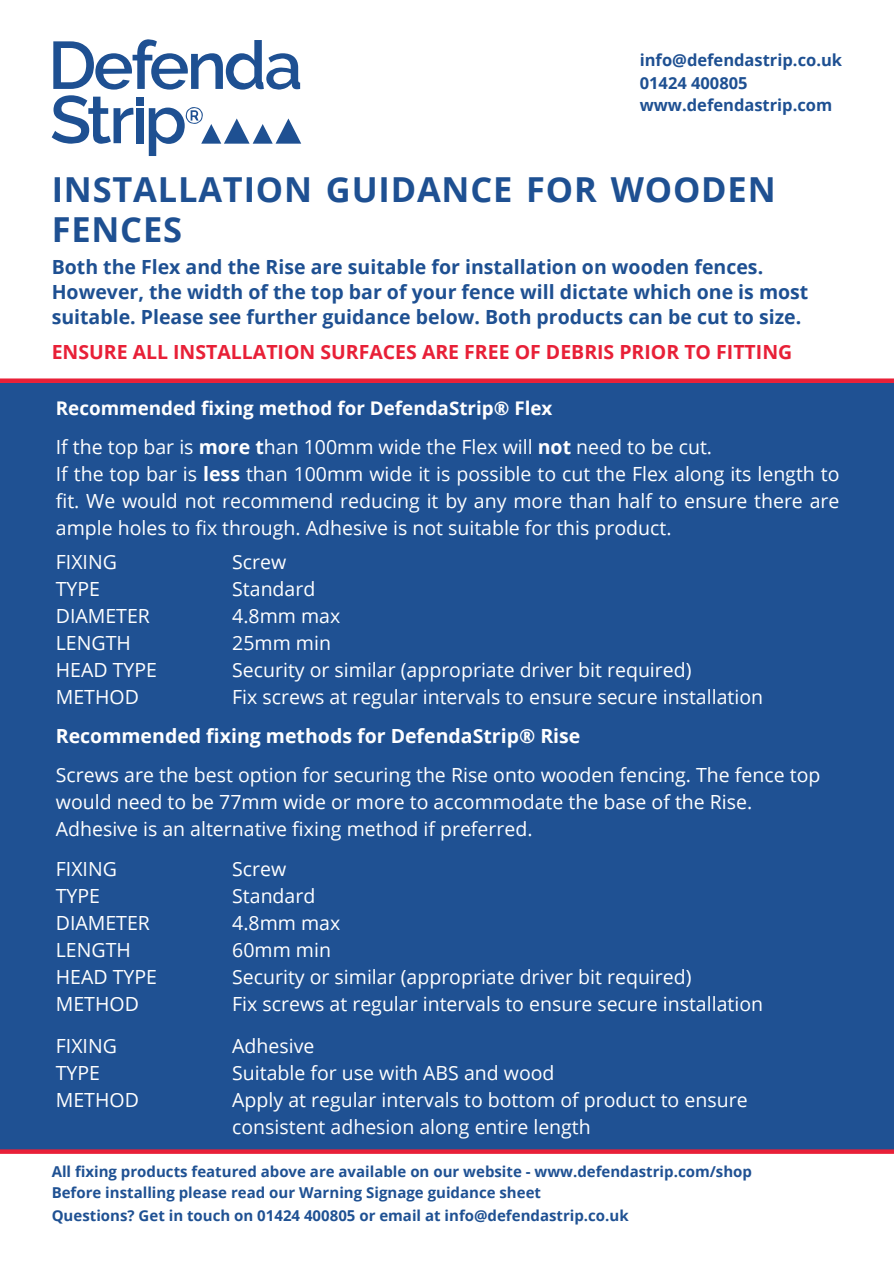
<style>
.page{position:relative;width:894px;height:1264px;background:#fff}
.page>*{position:absolute;margin:0;border:0;box-sizing:border-box;transform-origin:0 0}
.t1{font:700 34.35px/40.5px "Open Sans";letter-spacing:.025em;color:#1e5092}
.t2{font:19.5px/27px "Open Sans";color:#fff}
.t3{font:700 19.5px/24.8px "Open Sans";color:#1e5092}
.t4{font:700 19.5px "Open Sans";color:#e82037}
.t5{font:700 19.5px "Open Sans";color:#fff}
.t6{font:700 18.9px "Open Sans";color:#fff}
.t7{font:700 16.5px/22.5px "Open Sans";color:#1e5092}
.t8{font:700 15px "Open Sans";color:#1f5193}
.s1{font-weight:700}
</style>
<div class="page">
<svg style="left:52px;top:39px;width:249px;height:117px"></svg>
<div style="left:0;top:378px;width:893px;height:5px;background:#e92038"></div>
<div style="left:0;top:383px;width:893px;height:766px;background:#1f5193"></div>
<svg style="left:0;top:1149px;width:893px;height:4px;background:#d62440"></svg>
<h5 class="t7" style="left:639px;top:48px;width:204px">info@defendastrip.co.uk<br>01424 400805 www.defendastrip.com</h5>
<p class="t1" style="left:52px;top:168px;width:725px">INSTALLATION GUIDANCE FOR WOODEN<br>FENCES</p>
<p class="t3" style="left:52px;top:254px;width:758px">Both the Flex and the Rise are suitable for installation on wooden fences.<br>However, the width of the top bar of your fence will dictate which one is most suitable. Please see further guidance below. Both products can be cut to size.</p>
<h3 class="t4" style="left:52px;top:338px;width:742px">ENSURE ALL INSTALLATION SURFACES ARE FREE OF DEBRIS PRIOR TO FITTING</h3>
<h5 class="t6" style="left:56px;top:394px;width:498px">Recommended fixing method for DefendaStrip® Flex</h5>
<h5 class="t2" style="left:56px;top:432px;width:785px">If the top bar is <span class="s1">more t</span>han 100mm wide the Flex will <span class="s1">not</span> need to be cut.<br>If the top bar is <span class="s1">less</span> than 100mm wide it is possible to cut the Flex along its length to fit. We would not recommend reducing it by any more than half to ensure there are ample holes to fix through. Adhesive is not suitable for this product.</h5>
<h5 class="t2" style="left:56px;top:547px;width:103px">FIXING<br>TYPE<br>DIAMETER<br>LENGTH<br>HEAD TYPE<br>METHOD</h5>
<h3 class="t2" style="left:232px;top:547px;width:532px">Screw<br>Standard<br>4.8mm max<br>25mm min<br>Security or similar (appropriate driver bit required)<br>Fix screws at regular intervals to ensure secure installation</h3>
<h4 class="t5" style="left:56px;top:721px;width:526px">Recommended fixing methods for DefendaStrip® Rise</h4>
<h3 class="t2" style="left:56px;top:760px;width:765px">Screws are the best option for securing the Rise onto wooden fencing. The fence top would need to be 77mm wide or more to accommodate the base of the Rise.<br>Adhesive is an alternative fixing method if preferred.</h3>
<h5 class="t2" style="left:232px;top:854px;width:532px">Screw<br>Standard<br>4.8mm max<br>60mm min<br>Security or similar (appropriate driver bit required)<br>Fix screws at regular intervals to ensure secure installation</h5>
<p class="t2" style="left:56px;top:854px;width:103px">FIXING<br>TYPE<br>DIAMETER<br>LENGTH<br>HEAD TYPE<br>METHOD</p>
<p class="t2" style="left:56px;top:1032px;width:85px">FIXING<br>TYPE<br>METHOD</p>
<p class="t2" style="left:232px;top:1032px;width:516px">Adhesive<br>Suitable for use with ABS and wood<br>Apply at regular intervals to bottom of product to ensure consistent adhesion along entire length</p>
<h1 class="t8" style="left:52px;top:1160px;width:701px">All fixing products featured above are available on our website - www.defendastrip.com/shop</h1>
<h4 class="t8" style="left:52px;top:1181px;width:491px">Before installing please read our Warning Signage guidance sheet</h4>
<h4 class="t8" style="left:52px;top:1204px;width:578px">Questions? Get in touch on 01424 400805 or email at info@defendastrip.co.uk</h4>
</div>
